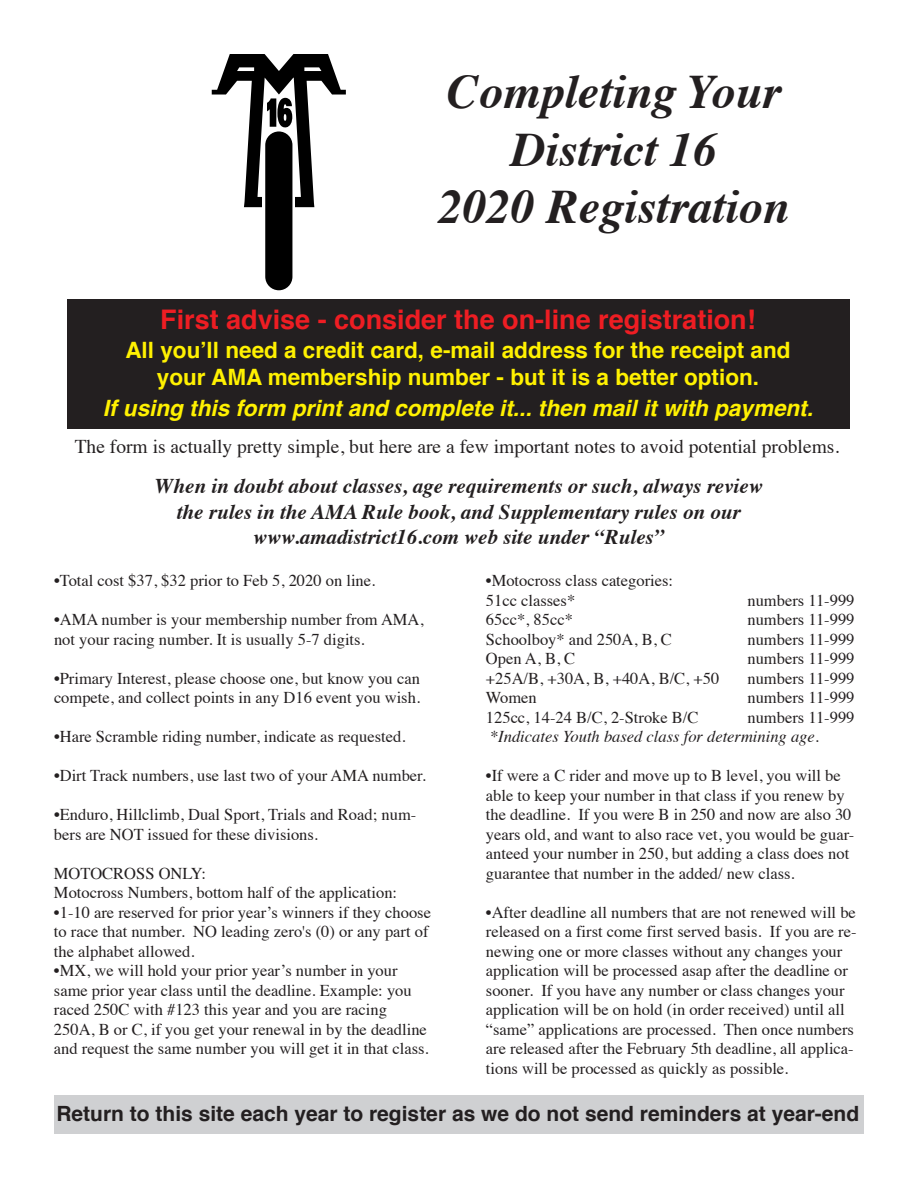
<style>
.page{position:relative;width:918px;height:1188px;background:#fff}
.page>*{position:absolute;margin:0;border:0;box-sizing:border-box;transform-origin:0 0}
.t1{font:italic 700 48px/57.6px "Times";color:#231f20;text-align:center}
.t2{font:700 27px "Helvetica";color:#ee1d23}
.t3{font:700 22.5px/27px "Helvetica";color:#fff101;text-align:center}
.t4{font:italic 700 22.5px "Helvetica";color:#fff101}
.t5{font:italic 700 21px/25.2px "Times";color:#231f20;text-align:center}
.t6{font:700 21px "Helvetica";color:#231f20}
.t7{font:19.5px "Times";color:#231f20}
.t8{font:16.5px/19.5px "Times";color:#231f20}
.t9{font:italic 16.5px "Times";color:#231f20}
</style>
<div class="page">
<div style="left:54px;top:1096px;width:810px;height:38px;background:#cfd0d2"></div>
<div style="left:265px;top:131px;width:27px;height:159px;background:#000;border-radius:14px"></div>
<svg style="left:212px;top:54px;width:134px;height:153px"></svg>
<div style="left:67px;top:299px;width:783px;height:130px;background:#231f20"></div>
<h1 class="t1" style="left:439px;top:67px;width:352px">Completing Your<br>District 16<br>2020 Registration</h1>
<h2 class="t2" style="left:160px;top:308px;width:597px">First advise - consider the on-line registration!</h2>
<h3 class="t3" style="left:125px;top:338px;width:667px">All you’ll need a credit card, e-mail address for the receipt and your AMA membership number - but it is a better option.</h3>
<h3 class="t4" style="left:103px;top:399px;width:712px">If using this form print and complete it... then mail it with payment.</h3>
<p class="t7" style="left:75px;top:438px;width:766px">The form is actually pretty simple, but here are a few important notes to avoid potential problems.</p>
<p class="t5" style="left:155px;top:476px;width:609px">When in doubt about classes, age requirements or such, always review the rules in the AMA Rule book, and Supplementary rules on our www.amadistrict16.com web site under “Rules”</p>
<p class="t8" style="left:54px;top:572px;width:323px">•Total cost $37, $32 prior to Feb 5, 2020 on line.</p>
<p class="t8" style="left:54px;top:611px;width:371px">•AMA number is your membership number from AMA, not your racing number. It is usually 5-7 digits.</p>
<p class="t8" style="left:54px;top:670px;width:368px">•Primary Interest, please choose one, but know you can compete, and collect points in any D16 event you wish.</p>
<p class="t8" style="left:54px;top:728px;width:353px">•Hare Scramble riding number, indicate as requested.</p>
<p class="t8" style="left:54px;top:767px;width:374px">•Dirt Track numbers, use last two of your AMA number.</p>
<p class="t8" style="left:54px;top:806px;width:364px">•Enduro, Hillclimb, Dual Sport, Trials and Road; num&shy;bers are NOT issued for these divisions.</p>
<p class="t8" style="left:54px;top:865px;width:345px">MOTOCROSS ONLY:<br>Motocross Numbers, bottom half of the application:</p>
<p class="t8" style="left:54px;top:904px;width:379px">•1-10 are reserved for prior year’s winners if they choose to race that number. NO leading zero's (0) or any part of the alphabet allowed.</p>
<p class="t8" style="left:54px;top:962px;width:376px">•MX, we will hold your prior year’s number in your same prior year class until the deadline. Example: you raced 250C with #123 this year and you are racing 250A, B or C, if you get your renewal in by the deadline and request the same number you will get it in that class.</p>
<p class="t8" style="left:486px;top:572px;width:189px">•Motocross class categories:<br>51cc classes*</p>
<p class="t8" style="left:747px;top:592px;width:109px">numbers 11-999</p>
<p class="t8" style="left:486px;top:611px;width:89px">65cc*, 85cc*</p>
<p class="t8" style="left:747px;top:611px;width:109px">numbers 11-999</p>
<p class="t8" style="left:486px;top:631px;width:188px">Schoolboy* and 250A, B, C</p>
<p class="t8" style="left:747px;top:631px;width:109px">numbers 11-999</p>
<p class="t8" style="left:486px;top:650px;width:91px">Open A, B, C</p>
<p class="t8" style="left:747px;top:650px;width:109px">numbers 11-999</p>
<p class="t8" style="left:486px;top:670px;width:235px">+25A/B, +30A, B, +40A, B/C, +50</p>
<p class="t8" style="left:747px;top:670px;width:109px">numbers 11-999</p>
<p class="t8" style="left:486px;top:689px;width:52px">Women</p>
<p class="t8" style="left:747px;top:689px;width:109px">numbers 11-999</p>
<p class="t8" style="left:486px;top:709px;width:214px">125cc, 14-24 B/C, 2-Stroke B/C</p>
<p class="t8" style="left:747px;top:709px;width:109px">numbers 11-999</p>
<p class="t9" style="left:490px;top:730px;width:330px">*Indicates Youth based class for determining age.</p>
<p class="t8" style="left:486px;top:767px;width:370px">•If were a C rider and move up to B level, you will be able to keep your number in that class if you renew by the deadline. If you were B in 250 and now are also 30 years old, and want to also race vet, you would be guar&shy;anteed your number in 250, but adding a class does not guarantee that number in the added/ new class.</p>
<p class="t8" style="left:486px;top:904px;width:372px">•After deadline all numbers that are not renewed will be released on a first come first served basis. If you are re&shy;newing one or more classes without any changes your application will be processed asap after the deadline or sooner. If you have any number or class changes your application will be on hold (in order received) until all “same” applications are processed. Then once numbers are released after the February 5th deadline, all applica&shy;tions will be processed as quickly as possible.</p>
<p class="t6" style="left:56px;top:1105px;width:804px">Return to this site each year to register as we do not send reminders at year-end</p>
</div>
